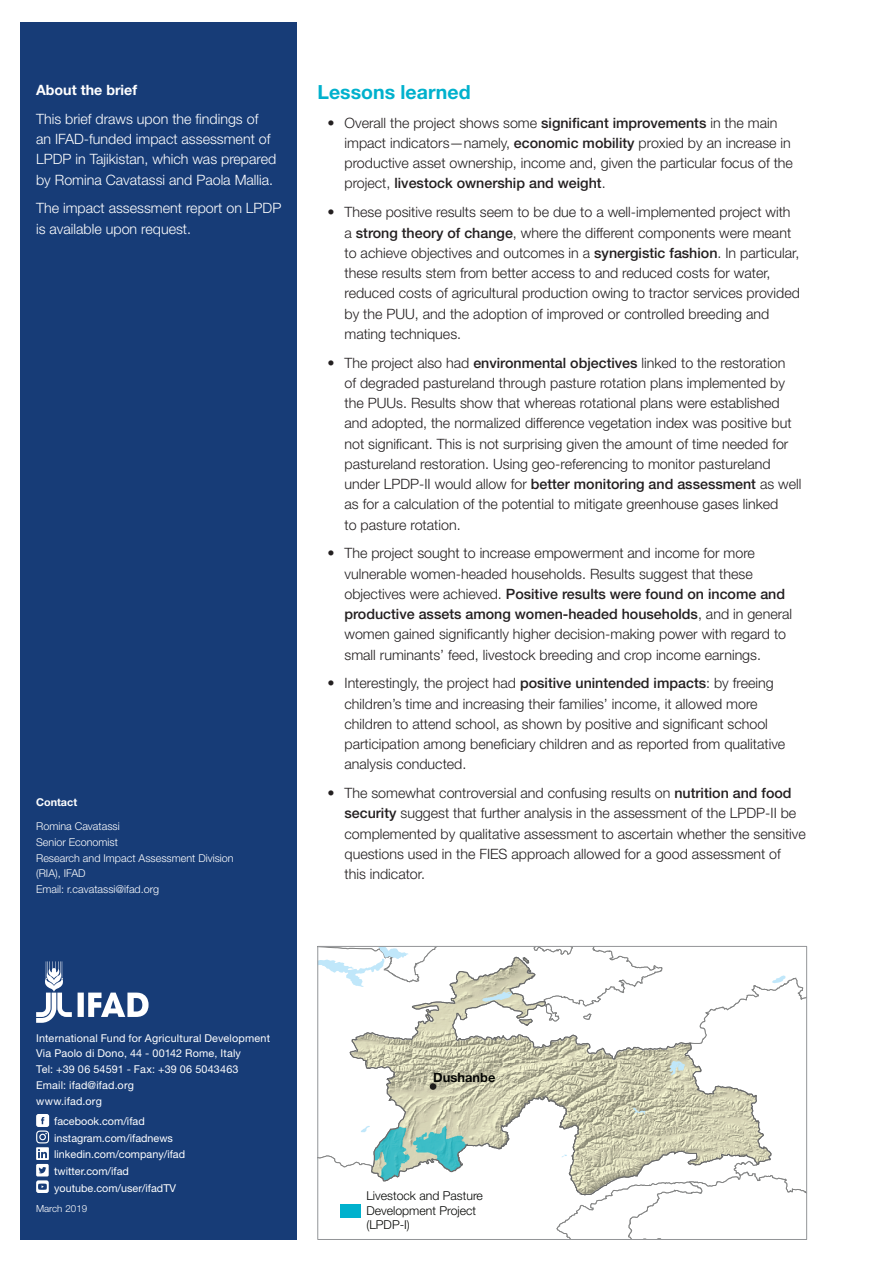
<style>
.page{position:relative;width:893px;height:1263px;background:#fff}
.page>*{position:absolute;margin:0;border:0;box-sizing:border-box;transform-origin:0 0}
.Subtitle{font:700 19.5px "Helvetica Neue LT Std";color:#00b1cd}
.t1{font:300 14.25px/20.2px "Helvetica Neue LT Std";color:#231f20}
.t2{font:300 14.25px/20.2px "Helvetica Neue LT Std";color:#fff}
.t3{font:700 14.25px "Helvetica Neue LT Std";color:#fff}
.t4{font:700 12.9px "Helvetica Neue LT Std";color:#040503}
.t5{font:300 12.3px/14.2px "Helvetica Neue LT Std";color:#040503}
.address{font:10.8px "Helvetica Neue LT Std";letter-spacing:.01em;color:#fff}
.t6{font:300 10.8px/15.8px "Helvetica Neue LT Std";color:#fff}
.t7{font:700 10.8px "Helvetica Neue LT Std";color:#fff}
.address-2{font:300 9.75px "Helvetica Neue LT Std";color:#fff}
.s1{font-weight:500}
</style>
<div class="page">
<div style="left:20px;top:22px;width:276px;height:1217px;background:#173c77"></div>
<svg style="left:319px;top:948px;width:486px;height:290px"></svg>
<svg style="left:350px;top:957px;width:421px;height:238px"></svg>
<div style="left:317px;top:946px;width:490px;height:294px;border:1px solid #939598"></div>
<div style="left:340px;top:1204px;width:21px;height:13px;background:#00b1cd"></div>
<div style="left:430px;top:1083px;width:6px;height:7px;background:#1e1c1b;border-radius:50%"></div>
<svg style="left:78px;top:992px;width:71px;height:25px"></svg>
<svg style="left:36px;top:961px;width:36px;height:62px"></svg>
<svg style="left:36px;top:1114px;width:13px;height:79px"></svg>
<p class="t3" style="left:36px;top:81px;width:103px">About the brief</p>
<p class="t2" style="left:36px;top:108px;width:242px">This brief draws upon the findings of an IFAD-funded impact assessment of LPDP in Tajikistan, which was prepared by Romina Cavatassi and Paola Mallia.</p>
<p class="t2" style="left:36px;top:198px;width:247px">The impact assessment report on LPDP is available upon request.</p>
<p class="t7" style="left:36px;top:795px;width:43px">Contact</p>
<p class="t6" style="left:36px;top:818px;width:85px">Romina Cavatassi</p>
<p class="t6" style="left:36px;top:834px;width:83px">Senior Economist</p>
<p class="t6" style="left:36px;top:849px;width:199px">Research and Impact Assessment Division (RIA), IFAD</p>
<p class="t6" style="left:36px;top:881px;width:125px">Email: r.cavatassi@ifad.org</p>
<p class="Subtitle" style="left:317px;top:80px;width:155px">Lessons learned</p>
<p class="t1" style="left:344px;top:112px;width:450px;text-indent:-17px">• Overall the project shows some <span class="s1">significant improvements</span> in the main impact indicators—namely, <span class="s1">economic mobility</span> proxied by an increase in productive asset ownership, income and, given the particular focus of the project, <span class="s1">livestock ownership and weight</span>.</p>
<p class="t1" style="left:344px;top:202px;width:457px;text-indent:-17px">• These positive results seem to be due to a well-implemented project with a <span class="s1">strong theory of change</span>, where the different components were meant to achieve objectives and outcomes in a <span class="s1">synergistic fashion</span>. In particular, these results stem from better access to and reduced costs for water, reduced costs of agricultural production owing to tractor services provided by the PUU, and the adoption of improved or controlled breeding and mating techniques.</p>
<p class="t1" style="left:344px;top:352px;width:458px;text-indent:-17px">• The project also had <span class="s1">environmental objectives</span> linked to the restoration<br>of degraded pastureland through pasture rotation plans implemented by the PUUs. Results show that whereas rotational plans were established and adopted, the normalized difference vegetation index was positive but not significant. This is not surprising given the amount of time needed for pastureland restoration. Using geo-referencing to monitor pastureland under LPDP-II would allow for <span class="s1">better monitoring and assessment</span> as well as for a calculation of the potential to mitigate greenhouse gases linked<br>to pasture rotation.</p>
<p class="t1" style="left:344px;top:543px;width:449px;text-indent:-17px">• The project sought to increase empowerment and income for more vulnerable women-headed households. Results suggest that these objectives were achieved. <span class="s1">Positive results were found on income and productive assets among women-headed households</span>, and in general women gained significantly higher decision-making power with regard to small ruminants’ feed, livestock breeding and crop income earnings.</p>
<p class="t1" style="left:344px;top:673px;width:442px;text-indent:-17px">• Interestingly, the project had <span class="s1">positive unintended impacts</span>: by freeing children’s time and increasing their families’ income, it allowed more children to attend school, as shown by positive and significant school participation among beneficiary children and as reported from qualitative analysis conducted.</p>
<p class="t1" style="left:344px;top:782px;width:463px;text-indent:-17px">• The somewhat controversial and confusing results on <span class="s1">nutrition and food security</span> suggest that further analysis in the assessment of the LPDP-II be complemented by qualitative assessment to ascertain whether the sensitive questions used in the FIES approach allowed for a good assessment of<br>this indicator.</p>
<p class="address" style="left:36px;top:1031px;width:235px">International Fund for Agricultural Development</p>
<p class="address" style="left:36px;top:1047px;width:206px">Via Paolo di Dono, 44 - 00142 Rome, Italy</p>
<p class="address" style="left:36px;top:1063px;width:204px">Tel: +39 06 54591 - Fax: +39 06 5043463</p>
<p class="address" style="left:36px;top:1079px;width:99px">Email: ifad@ifad.org</p>
<p class="address" style="left:36px;top:1094px;width:67px">www.ifad.org</p>
<p class="address" style="left:54px;top:1115px;width:92px">facebook.com/ifad</p>
<p class="address" style="left:54px;top:1132px;width:120px">instagram.com/ifadnews</p>
<p class="address" style="left:54px;top:1148px;width:133px">linkedin.com/company/ifad</p>
<p class="address" style="left:54px;top:1165px;width:76px">twitter.com/ifad</p>
<p class="address" style="left:54px;top:1181px;width:124px">youtube.com/user/ifadTV</p>
<p class="address-2" style="left:36px;top:1203px;width:53px">March 2019</p>
<p class="t4" style="left:433px;top:1069px;width:64px">Dushanbe</p>
<p class="t5" style="left:366px;top:1189px;width:118px">Livestock and Pasture<br>Development Project (LPDP-I)</p>
</div>
